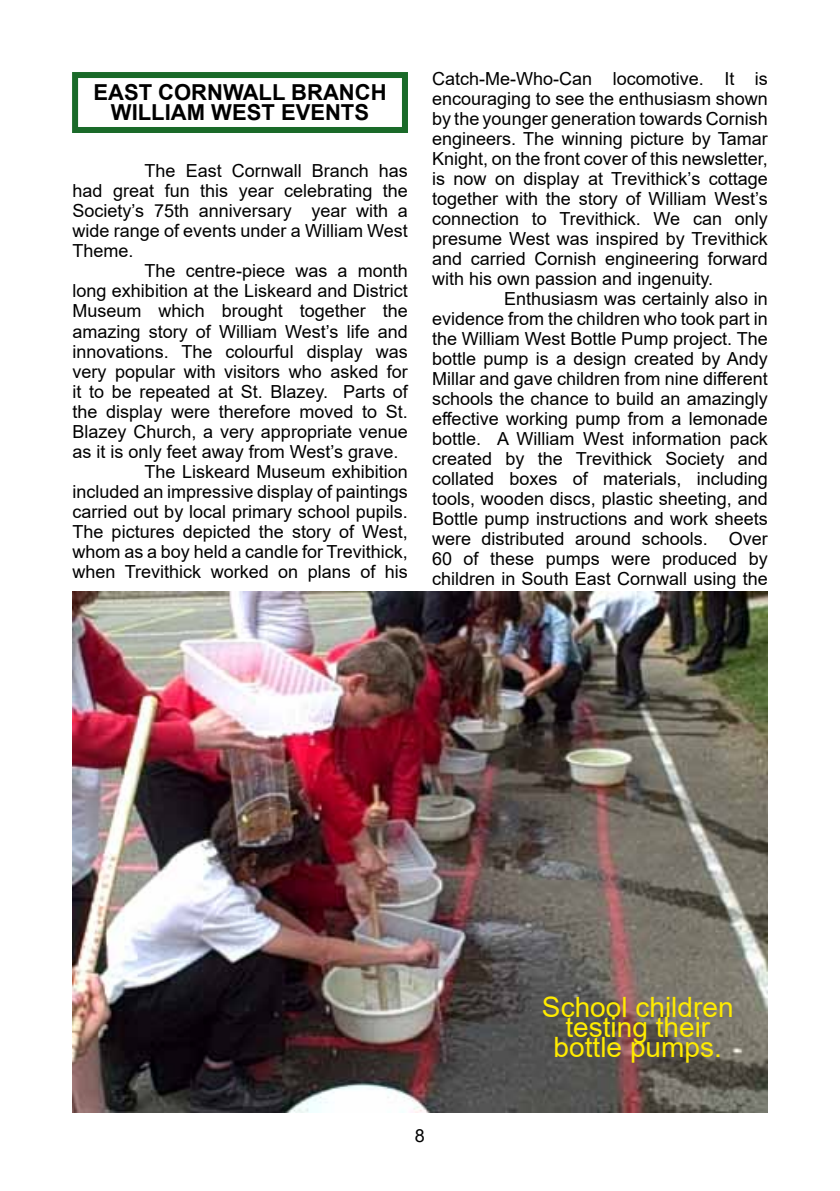
<style>
.page{position:relative;width:840px;height:1191px;background:#fff}
.page>*{position:absolute;margin:0;border:0;box-sizing:border-box;transform-origin:0 0}
.t1{font:28px/20px "Arial";color:#ffeb00;text-align:center}
.t2{font:700 22px/20px "Arial";color:#000;text-align:center}
.t3{font:18px "Arial";color:#000}
</style>
<div class="page">
<div style="left:72px;top:72px;width:336px;height:61px;border:6px solid #1a6a29"></div>
<img style="left:73px;top:591px;width:694px;height:521px">
<p class="t2" style="left:93px;top:82px;width:294px">EAST CORNWALL BRANCH<br>WILLIAM WEST EVENTS</p>
<p class="t3" style="left:144px;top:159px;width:265px">The East Cornwall Branch has</p>
<p class="t3" style="left:72px;top:179px;width:337px">had great fun this year celebrating the</p>
<p class="t3" style="left:72px;top:199px;width:337px">Society’s 75th anniversary year with a</p>
<p class="t3" style="left:72px;top:219px;width:337px">wide range of events under a William West</p>
<p class="t3" style="left:72px;top:239px;width:63px">Theme.</p>
<p class="t3" style="left:144px;top:259px;width:265px">The centre-piece was a month</p>
<p class="t3" style="left:72px;top:279px;width:337px">long exhibition at the Liskeard and District</p>
<p class="t3" style="left:72px;top:299px;width:337px">Museum which brought together the</p>
<p class="t3" style="left:72px;top:319px;width:337px">amazing story of William West’s life and</p>
<p class="t3" style="left:72px;top:339px;width:337px">innovations. The colourful display was</p>
<p class="t3" style="left:72px;top:359px;width:337px">very popular with visitors who asked for</p>
<p class="t3" style="left:72px;top:379px;width:337px">it to be repeated at St. Blazey. Parts of</p>
<p class="t3" style="left:72px;top:399px;width:337px">the display were therefore moved to St.</p>
<p class="t3" style="left:72px;top:419px;width:337px">Blazey Church, a very appropriate venue</p>
<p class="t3" style="left:72px;top:439px;width:327px">as it is only feet away from West’s grave.</p>
<p class="t3" style="left:144px;top:459px;width:265px">The Liskeard Museum exhibition</p>
<p class="t3" style="left:72px;top:479px;width:337px">included an impressive display of paintings</p>
<p class="t3" style="left:72px;top:499px;width:337px">carried out by local primary school pupils.</p>
<p class="t3" style="left:72px;top:519px;width:337px">The pictures depicted the story of West,</p>
<p class="t3" style="left:72px;top:539px;width:337px">whom as a boy held a candle for Trevithick,</p>
<p class="t3" style="left:72px;top:559px;width:337px">when Trevithick worked on plans of his</p>
<p class="t3" style="left:432px;top:66px;width:337px">Catch-Me-Who-Can locomotive. It is</p>
<p class="t3" style="left:432px;top:86px;width:337px">encouraging to see the enthusiasm shown</p>
<p class="t3" style="left:432px;top:106px;width:337px">by the younger generation towards Cornish</p>
<p class="t3" style="left:432px;top:126px;width:337px">engineers. The winning picture by Tamar</p>
<p class="t3" style="left:432px;top:146px;width:337px">Knight, on the front cover of this newsletter,</p>
<p class="t3" style="left:432px;top:166px;width:337px">is now on display at Trevithick’s cottage</p>
<p class="t3" style="left:432px;top:186px;width:337px">together with the story of William West’s</p>
<p class="t3" style="left:432px;top:206px;width:337px">connection to Trevithick. We can only</p>
<p class="t3" style="left:432px;top:226px;width:337px">presume West was inspired by Trevithick</p>
<p class="t3" style="left:432px;top:246px;width:337px">and carried Cornish engineering forward</p>
<p class="t3" style="left:432px;top:266px;width:282px">with his own passion and ingenuity.</p>
<p class="t3" style="left:504px;top:286px;width:265px">Enthusiasm was certainly also in</p>
<p class="t3" style="left:432px;top:306px;width:337px">evidence from the children who took part in</p>
<p class="t3" style="left:432px;top:326px;width:337px">the William West Bottle Pump project. The</p>
<p class="t3" style="left:432px;top:346px;width:337px">bottle pump is a design created by Andy</p>
<p class="t3" style="left:432px;top:366px;width:337px">Millar and gave children from nine different</p>
<p class="t3" style="left:432px;top:386px;width:337px">schools the chance to build an amazingly</p>
<p class="t3" style="left:432px;top:406px;width:337px">effective working pump from a lemonade</p>
<p class="t3" style="left:432px;top:426px;width:337px">bottle. A William West information pack</p>
<p class="t3" style="left:432px;top:446px;width:337px">created by the Trevithick Society and</p>
<p class="t3" style="left:432px;top:466px;width:337px">collated boxes of materials, including</p>
<p class="t3" style="left:432px;top:486px;width:337px">tools, wooden discs, plastic sheeting, and</p>
<p class="t3" style="left:432px;top:506px;width:337px">Bottle pump instructions and work sheets</p>
<p class="t3" style="left:432px;top:526px;width:337px">were distributed around schools. Over</p>
<p class="t3" style="left:432px;top:546px;width:337px">60 of these pumps were produced by</p>
<p class="t3" style="left:432px;top:566px;width:337px">children in South East Cornwall using the</p>
<h1 class="t1" style="left:541px;top:997px;width:193px">School children testing their bottle pumps.</h1>
<p class="t3" style="left:415px;top:1123px;width:12px">8</p>
</div>
